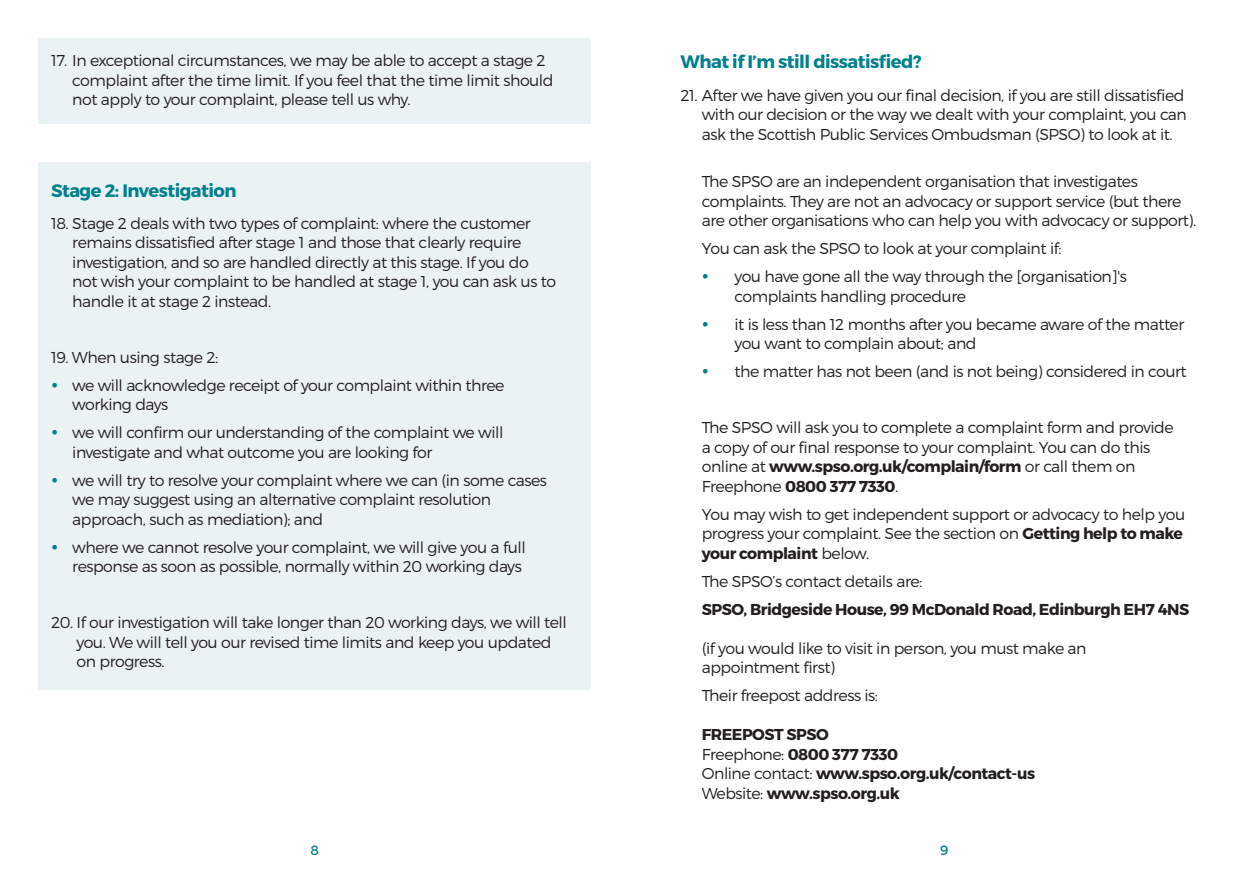
<style>
.page{position:relative;width:1259px;height:893px;background:#fff}
.page>*{position:absolute;margin:0;border:0;box-sizing:border-box;transform-origin:0 0}
.sub_header{font:18px "Trueno Bd";letter-spacing:-.03em;color:#00818d}
.bullet{font:15.75px/19.5px "Trueno Lt";letter-spacing:-.03em;color:#231f20}
.bullet-2{font:15.75px/19.5px "Trueno Bd";letter-spacing:-.03em;color:#231f20}
.t1{font:13.5px "Trueno Rg";color:#00818d}
.s1{color:#00818d}
.s2{font-family:"Trueno Bd"}
.s3{font-family:"Trueno Lt"}
</style>
<div class="page">
<div style="left:38px;top:163px;width:553px;height:527px;background:#eaf2f3"></div>
<div style="left:38px;top:38px;width:553px;height:85px;background:#eaf2f3"></div>
<p class="bullet" style="left:72px;top:51px;width:483px;text-indent:-21px">17. In exceptional circumstances, we may be able to accept a stage 2 complaint after the time limit. If you feel that the time limit should not apply to your complaint, please tell us why.</p>
<p class="sub_header" style="left:51px;top:179px;width:187px">Stage 2: Investigation</p>
<p class="bullet" style="left:72px;top:213px;width:485px;text-indent:-21px">18. Stage 2 deals with two types of complaint: where the customer remains dissatisfied after stage 1 and those that clearly require investigation, and so are handled directly at this stage. If you do not wish your complaint to be handled at stage 1, you can ask us to handle it at stage 2 instead.</p>
<p class="bullet" style="left:51px;top:347px;width:169px">19. When using stage 2:</p>
<p class="bullet" style="left:72px;top:375px;width:434px;text-indent:-21px"><span class="s1">•</span> we will acknowledge receipt of your complaint within three working days</p>
<p class="bullet" style="left:72px;top:423px;width:432px;text-indent:-21px"><span class="s1">•</span> we will confirm our understanding of the complaint we will investigate and what outcome you are looking for</p>
<p class="bullet" style="left:72px;top:470px;width:476px;text-indent:-21px"><span class="s1">•</span> we will try to resolve your complaint where we can (in some cases we may suggest using an alternative complaint resolution approach, such as mediation); and</p>
<p class="bullet" style="left:51px;top:537px;width:476px;text-align:right"><span class="s1">•</span> where we cannot resolve your complaint, we will give you a full response as soon as possible, normally within 20 working days</p>
<p class="bullet" style="left:77px;top:613px;width:492px;text-indent:-26px">20. If our investigation will take longer than 20 working days, we will tell you. We will tell you our revised time limits and keep you updated on progress.</p>
<p class="sub_header" style="left:680px;top:51px;width:242px">What if I’m still dissatisfied?</p>
<p class="bullet" style="left:702px;top:85px;width:486px;text-indent:-21px">21. After we have given you our final decision, if you are still dissatisfied with our decision or the way we dealt with your complaint, you can ask the Scottish Public Services Ombudsman (SPSO) to look at it.</p>
<p class="bullet" style="left:702px;top:172px;width:496px">The SPSO are an independent organisation that investigates complaints. They are not an advocacy or support service (but there are other organisations who can help you with advocacy or support).</p>
<p class="bullet" style="left:702px;top:239px;width:361px">You can ask the SPSO to look at your complaint if:</p>
<p class="bullet" style="left:734px;top:267px;width:394px;text-indent:-33px"><span class="s1">•</span> you have gone all the way through the [organisation]'s complaints handling procedure</p>
<p class="bullet" style="left:734px;top:314px;width:451px;text-indent:-33px"><span class="s1">•</span> it is less than 12 months after you became aware of the matter you want to complain about; and</p>
<p class="bullet" style="left:702px;top:362px;width:486px"><span class="s1">•</span> the matter has not been (and is not being) considered in court</p>
<p class="bullet" style="left:702px;top:418px;width:473px">The SPSO will ask you to complete a complaint form and provide a copy of our final response to your complaint. You can do this online at <span class="s2">www.spso.org.uk/complain/form</span> or call them on Freephone <span class="s2">0800 377 7330</span>.</p>
<p class="bullet" style="left:702px;top:504px;width:485px">You may wish to get independent support or advocacy to help you progress your complaint. See the section on <span class="s2">Getting help to make your complaint</span> below.</p>
<p class="bullet" style="left:702px;top:571px;width:222px">The SPSO’s contact details are:</p>
<p class="bullet-2" style="left:702px;top:600px;width:489px">SPSO, Bridgeside House, 99 McDonald Road, Edinburgh EH7 4NS</p>
<p class="bullet" style="left:702px;top:638px;width:386px">(if you would like to visit in person, you must make an appointment first)</p>
<p class="bullet" style="left:702px;top:686px;width:178px">Their freepost address is:</p>
<p class="bullet-2" style="left:702px;top:725px;width:335px">FREEPOST SPSO<br><span class="s3">Freephone:</span> 0800 377 7330<br><span class="s3">Online contact:</span> www.spso.org.uk/contact-us<br><span class="s3">Website:</span> www.spso.org.uk</p>
<p class="t1" style="left:310px;top:842px;width:10px">8</p>
<p class="t1" style="left:940px;top:842px;width:10px">9</p>
</div>
